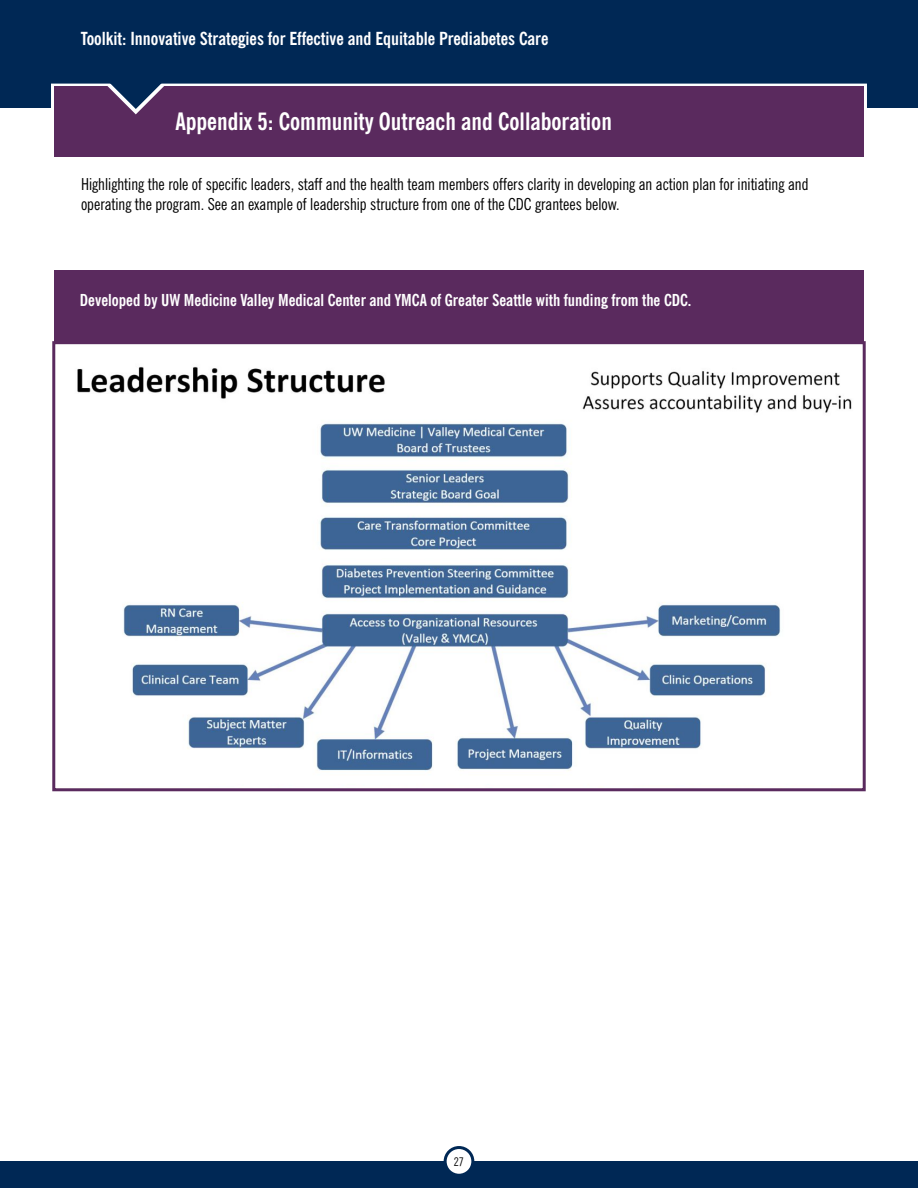
<style>
.page{position:relative;width:918px;height:1188px;background:#fff}
.page>*{position:absolute;margin:0;border:0;box-sizing:border-box;transform-origin:0 0}
.t1{font:700 condensed 24px "News Gothic BT";color:#fff}
.t2{font:700 condensed 18px "News Gothic BT";color:#fff}
.t3{font:condensed 16.5px/19.8px "News Gothic BT";color:#000}
.t4{font:700 condensed 16.5px "News Gothic BT";color:#fff}
.t5{font:condensed 12px "News Gothic BT";color:#000}
</style>
<div class="page">
<div style="left:0;top:1161px;width:918px;height:27px;background:#002855"></div>
<div style="left:54px;top:270px;width:810px;height:94px;background:#5a2a5e"></div>
<div style="left:444px;top:1146px;width:30px;height:31px;background:#fff;border:3px solid #002855;border-radius:50%"></div>
<div style="left:0;top:0;width:918px;height:108px;background:#002855"></div>
<div style="left:51px;top:84px;width:816px;height:76px;border:6px solid #fff"></div>
<div style="left:54px;top:87px;width:810px;height:70px;background:#5a2a5e"></div>
<svg style="left:106px;top:83px;width:60px;height:31px"></svg>
<img style="left:56px;top:345px;width:806px;height:426px">
<div style="left:52px;top:341px;width:814px;height:450px;border:3px solid #5a2a5e"></div>
<p class="t2" style="left:81px;top:32px;width:469px">Toolkit: Innovative Strategies for Effective and Equitable Prediabetes Care</p>
<h1 class="t1" style="left:175px;top:112px;width:438px">Appendix 5: Community Outreach and Collaboration</h1>
<p class="t3" style="left:81px;top:176px;width:729px">Highlighting the role of specific leaders, staff and the health team members offers clarity in developing an action plan for initiating and operating the program. See an example of leadership structure from one of the CDC grantees below.</p>
<p class="t4" style="left:80px;top:294px;width:613px">Developed by UW Medicine Valley Medical Center and YMCA of Greater Seattle with funding from the CDC.</p>
<p class="t5" style="left:454px;top:1157px;width:12px">27</p>
</div>
